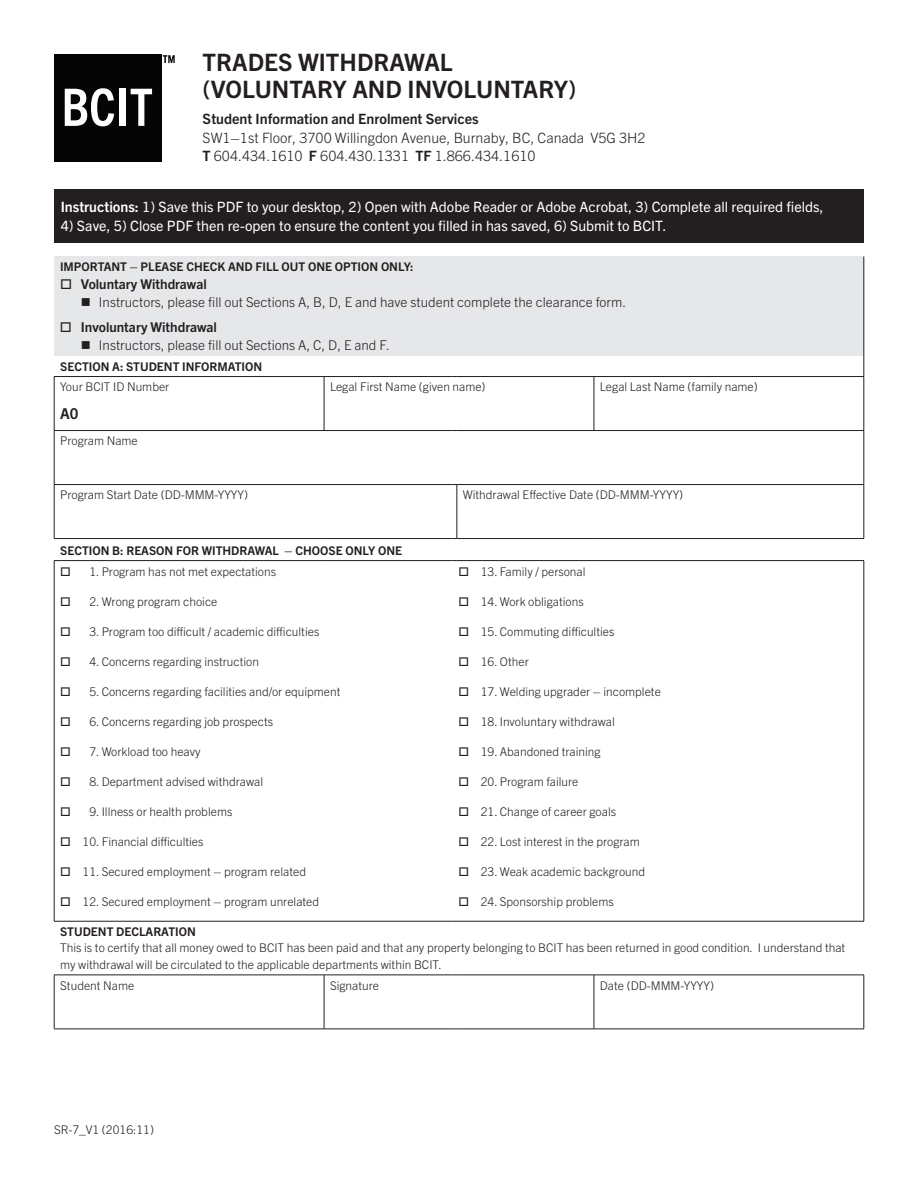
<style>
.page{position:relative;width:918px;height:1188px;background:#fff}
.page>*{position:absolute;margin:0;border:0;box-sizing:border-box;transform-origin:0 0}
.t1{font:700 24px/27px "Trade Gothic Next LT Pro";color:#231f20}
.t2{font:700 15px "Trade Gothic Next LT Pro";color:#231f20}
.t3{font:14.25px "Trade Gothic Next LT Pro";color:#fff}
.t4{font:300 14.25px/18.8px "Trade Gothic Next LT Pro";color:#231f20}
.t5{font:700 14.25px "Trade Gothic Next LT Pro";color:#231f20}
.t6{font:300 13.5px "Trade Gothic Next LT Pro";color:#231f20}
.t7{font:700 13.5px "Trade Gothic Next LT Pro";color:#231f20}
.t8{font:300 12px/16.5px "Trade Gothic Next LT Pro";color:#231f20}
.t9{font:700 12px "Trade Gothic Next LT Pro";color:#231f20}
.s1{font-weight:700}
</style>
<div class="page">
<svg style="left:864px;top:356px;width:1px;height:20px"></svg>
<hr style="left:54px;top:376px;width:270px;height:1px;background:#231f20">
<hr style="left:54px;top:377px;width:1px;height:53px;background:#231f20">
<hr style="left:324px;top:376px;width:128px;height:1px;background:#231f20">
<hr style="left:324px;top:377px;width:1px;height:53px;background:#231f20">
<hr style="left:457px;top:376px;width:137px;height:1px;background:#231f20">
<hr style="left:594px;top:376px;width:270px;height:1px;background:#231f20">
<hr style="left:594px;top:377px;width:1px;height:53px;background:#231f20">
<hr style="left:864px;top:377px;width:1px;height:53px;background:#231f20">
<hr style="left:54px;top:430px;width:270px;height:1px;background:#231f20">
<hr style="left:54px;top:431px;width:1px;height:53px;background:#231f20">
<hr style="left:324px;top:430px;width:128px;height:1px;background:#231f20">
<hr style="left:457px;top:430px;width:137px;height:1px;background:#231f20">
<hr style="left:594px;top:430px;width:270px;height:1px;background:#231f20">
<hr style="left:864px;top:431px;width:1px;height:53px;background:#231f20">
<hr style="left:54px;top:484px;width:270px;height:1px;background:#231f20">
<hr style="left:54px;top:485px;width:1px;height:53px;background:#231f20">
<hr style="left:324px;top:484px;width:128px;height:1px;background:#231f20">
<hr style="left:457px;top:484px;width:137px;height:1px;background:#231f20">
<hr style="left:457px;top:485px;width:1px;height:53px;background:#231f20">
<hr style="left:594px;top:484px;width:270px;height:1px;background:#231f20">
<hr style="left:864px;top:485px;width:1px;height:53px;background:#231f20">
<hr style="left:54px;top:538px;width:270px;height:1px;background:#231f20">
<hr style="left:324px;top:538px;width:128px;height:1px;background:#231f20">
<hr style="left:457px;top:538px;width:137px;height:1px;background:#231f20">
<hr style="left:594px;top:538px;width:270px;height:1px;background:#231f20">
<hr style="left:54px;top:560px;width:270px;height:1px;background:#231f20">
<hr style="left:54px;top:561px;width:1px;height:360px;background:#231f20">
<hr style="left:324px;top:560px;width:128px;height:1px;background:#231f20">
<hr style="left:457px;top:560px;width:137px;height:1px;background:#231f20">
<hr style="left:594px;top:560px;width:270px;height:1px;background:#231f20">
<hr style="left:864px;top:561px;width:1px;height:360px;background:#231f20">
<hr style="left:54px;top:975px;width:1px;height:54px;background:#231f20">
<hr style="left:324px;top:975px;width:1px;height:54px;background:#231f20">
<hr style="left:594px;top:975px;width:1px;height:54px;background:#231f20">
<hr style="left:864px;top:975px;width:1px;height:54px;background:#231f20">
<hr style="left:54px;top:1029px;width:270px;height:1px;background:#231f20">
<hr style="left:324px;top:1029px;width:128px;height:1px;background:#231f20">
<hr style="left:457px;top:1029px;width:137px;height:1px;background:#231f20">
<hr style="left:594px;top:1029px;width:270px;height:1px;background:#231f20">
<hr style="left:54px;top:921px;width:270px;height:1px;background:#231f20">
<hr style="left:324px;top:921px;width:128px;height:1px;background:#231f20">
<hr style="left:457px;top:921px;width:137px;height:1px;background:#231f20">
<hr style="left:594px;top:921px;width:270px;height:1px;background:#231f20">
<hr style="left:54px;top:975px;width:270px;height:1px;background:#231f20">
<hr style="left:324px;top:975px;width:128px;height:1px;background:#231f20">
<hr style="left:457px;top:975px;width:137px;height:1px;background:#231f20">
<hr style="left:594px;top:975px;width:270px;height:1px;background:#231f20">
<div style="left:54px;top:256px;width:810px;height:100px;background:#e6e7e9"></div>
<hr style="left:864px;top:256px;width:1px;height:100px;background:#231f20">
<div style="left:54px;top:189px;width:810px;height:54px;background:#231f20"></div>
<div style="left:54px;top:54px;width:108px;height:108px;background:#040504"></div>
<svg style="left:65px;top:88px;width:49px;height:38px"></svg>
<div style="left:119px;top:89px;width:7px;height:37px;background:#fff"></div>
<svg style="left:131px;top:89px;width:21px;height:37px"></svg>
<svg style="left:163px;top:55px;width:12px;height:8px"></svg>
<h1 class="t1" style="left:203px;top:47px;width:375px">TRADES WITHDRAWAL (VOLUNTARY AND INVOLUNTARY)</h1>
<p class="t5" style="left:203px;top:109px;width:278px">Student Information and Enrolment Services</p>
<p class="t4" style="left:203px;top:127px;width:444px">SW1–1st Floor, 3700 Willingdon Avenue, Burnaby, BC, Canada V5G 3H2<br><span class="s1">T</span> 604.434.1610 <span class="s1">F</span> 604.430.1331 <span class="s1">TF</span> 1.866.434.1610</p>
<p class="t3" style="left:61px;top:197px;width:764px"><span class="s1">Instructions:</span> 1) Save this PDF to your desktop, 2) Open with Adobe Reader or Adobe Acrobat, 3) Complete all required fields,</p>
<p class="t3" style="left:61px;top:215px;width:607px">4) Save, 5) Close PDF then re-open to ensure the content you filled in has saved, 6) Submit to BCIT.</p>
<p class="t9" style="left:60px;top:258px;width:355px">IMPORTANT – PLEASE CHECK AND FILL OUT ONE OPTION ONLY:</p>
<p class="t7" style="left:60px;top:275px;width:148px">□ Voluntary Withdrawal</p>
<p class="t6" style="left:81px;top:293px;width:547px">■ Instructors, please fill out Sections A, B, D, E and have student complete the clearance form.</p>
<p class="t7" style="left:60px;top:318px;width:158px">□ Involuntary Withdrawal</p>
<p class="t6" style="left:81px;top:336px;width:310px">■ Instructors, please fill out Sections A, C, D, E and F.</p>
<p class="t9" style="left:60px;top:358px;width:204px">SECTION A: STUDENT INFORMATION</p>
<p class="t8" style="left:60px;top:378px;width:111px">Your BCIT ID Number</p>
<p class="t2" style="left:60px;top:403px;width:20px">A0</p>
<p class="t8" style="left:60px;top:432px;width:79px">Program Name</p>
<p class="t8" style="left:330px;top:378px;width:157px">Legal First Name (given name)</p>
<p class="t8" style="left:600px;top:378px;width:159px">Legal Last Name (family name)</p>
<p class="t8" style="left:60px;top:486px;width:189px">Program Start Date (DD-MMM-YYYY)</p>
<p class="t8" style="left:463px;top:486px;width:222px">Withdrawal Effective Date (DD-MMM-YYYY)</p>
<p class="t9" style="left:60px;top:542px;width:343px">SECTION B: REASON FOR WITHDRAWAL – CHOOSE ONLY ONE</p>
<p class="t8" style="left:60px;top:562px;width:217px">□ 1. Program has not met expectations</p>
<p class="t8" style="left:60px;top:592px;width:159px">□ 2. Wrong program choice</p>
<p class="t8" style="left:60px;top:622px;width:261px">□ 3. Program too difficult / academic difficulties</p>
<p class="t8" style="left:60px;top:652px;width:200px">□ 4. Concerns regarding instruction</p>
<p class="t8" style="left:60px;top:682px;width:282px">□ 5. Concerns regarding facilities and/or equipment</p>
<p class="t8" style="left:60px;top:712px;width:214px">□ 6. Concerns regarding job prospects</p>
<p class="t8" style="left:60px;top:742px;width:142px">□ 7. Workload too heavy</p>
<p class="t8" style="left:60px;top:772px;width:204px">□ 8. Department advised withdrawal</p>
<p class="t8" style="left:60px;top:802px;width:174px">□ 9. Illness or health problems</p>
<p class="t8" style="left:60px;top:832px;width:145px">□ 10. Financial difficulties</p>
<p class="t8" style="left:60px;top:862px;width:247px">□ 11. Secured employment – program related</p>
<p class="t8" style="left:60px;top:892px;width:261px">□ 12. Secured employment – program unrelated</p>
<p class="t8" style="left:458px;top:562px;width:129px">□ 13. Family / personal</p>
<p class="t8" style="left:458px;top:592px;width:127px">□ 14. Work obligations</p>
<p class="t8" style="left:458px;top:622px;width:158px">□ 15. Commuting difficulties</p>
<p class="t8" style="left:458px;top:652px;width:72px">□ 16. Other</p>
<p class="t8" style="left:458px;top:682px;width:204px">□ 17. Welding upgrader – incomplete</p>
<p class="t8" style="left:458px;top:712px;width:158px">□ 18. Involuntary withdrawal</p>
<p class="t8" style="left:458px;top:742px;width:144px">□ 19. Abandoned training</p>
<p class="t8" style="left:458px;top:772px;width:122px">□ 20. Program failure</p>
<p class="t8" style="left:458px;top:802px;width:159px">□ 21. Change of career goals</p>
<p class="t8" style="left:458px;top:832px;width:183px">□ 22. Lost interest in the program</p>
<p class="t8" style="left:458px;top:862px;width:188px">□ 23. Weak academic background</p>
<p class="t8" style="left:458px;top:892px;width:157px">□ 24. Sponsorship problems</p>
<p class="t9" style="left:60px;top:923px;width:137px">STUDENT DECLARATION</p>
<p class="t8" style="left:60px;top:939px;width:787px">This is to certify that all money owed to BCIT has been paid and that any property belonging to BCIT has been returned in good condition. I understand that my withdrawal will be circulated to the applicable departments within BCIT.</p>
<p class="t8" style="left:60px;top:976px;width:76px">Student Name</p>
<p class="t8" style="left:330px;top:976px;width:51px">Signature</p>
<p class="t8" style="left:600px;top:976px;width:116px">Date (DD-MMM-YYYY)</p>
<p class="t8" style="left:54px;top:1121px;width:102px">SR-7_V1 (2016:11)</p>
</div>
